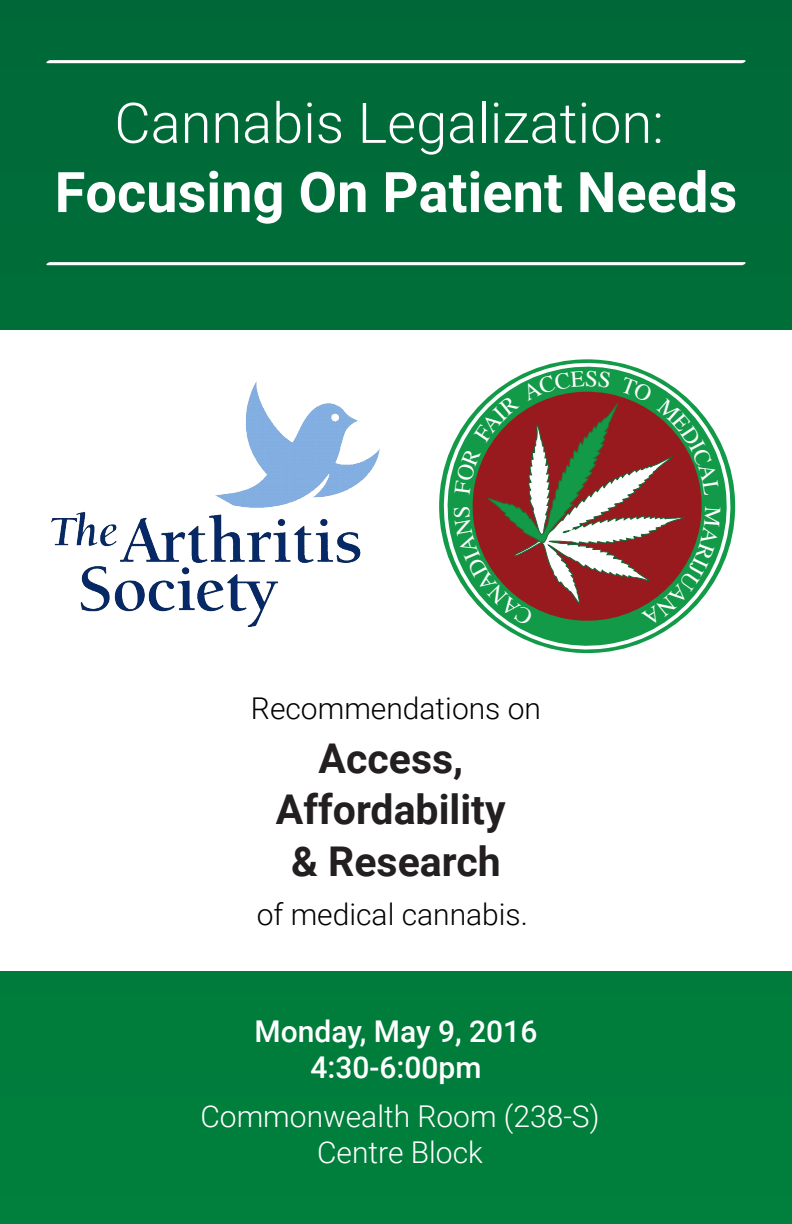
<style>
.page{position:relative;width:792px;height:1224px;background:#fff}
.page>*{position:absolute;margin:0;border:0;box-sizing:border-box;transform-origin:0 0}
.t1{font:700 56px "Roboto";color:#fff}
.t2{font:300 56px "Roboto";color:#fff}
.t3{font:700 41px/51.6px "Roboto";color:#231f20;text-align:center}
.t4{font:300 30px "Roboto";color:#000}
.t5{font:300 30px/36px "Roboto";color:#fff;text-align:center}
.t6{font:500 30px/36px "Roboto";color:#fff;text-align:center}
</style>
<div class="page">
<div style="left:0;top:0;width:792px;height:1224px;background:linear-gradient(to right,#00733a,#00733a)"></div>
<svg style="left:44px;top:262px;width:704px;height:3px"></svg>
<svg style="left:44px;top:60px;width:704px;height:3px"></svg>
<div style="left:0;top:330px;width:792px;height:641px;background:#fff"></div>
<img style="left:51px;top:382px;width:329px;height:245px">
<svg style="left:439px;top:359px;width:297px;height:295px"></svg>
<svg style="left:454px;top:371px;width:266px;height:256px"></svg>
<h1 class="t2" style="left:114px;top:91px;width:551px">Cannabis Legalization:</h1>
<h1 class="t1" style="left:55px;top:160px;width:684px">Focusing On Patient Needs</h1>
<p class="t4" style="left:251px;top:692px;width:292px">Recommendations on</p>
<h2 class="t3" style="left:276px;top:733px;width:231px">Access,<br>Affordability &amp; Research</h2>
<p class="t4" style="left:257px;top:898px;width:273px">of medical cannabis.</p>
<p class="t6" style="left:255px;top:1014px;width:284px">Monday, May 9, 2016<br>4:30-6:00pm</p>
<p class="t5" style="left:200px;top:1099px;width:401px">Commonwealth Room (238-S)<br>Centre Block</p>
</div>
